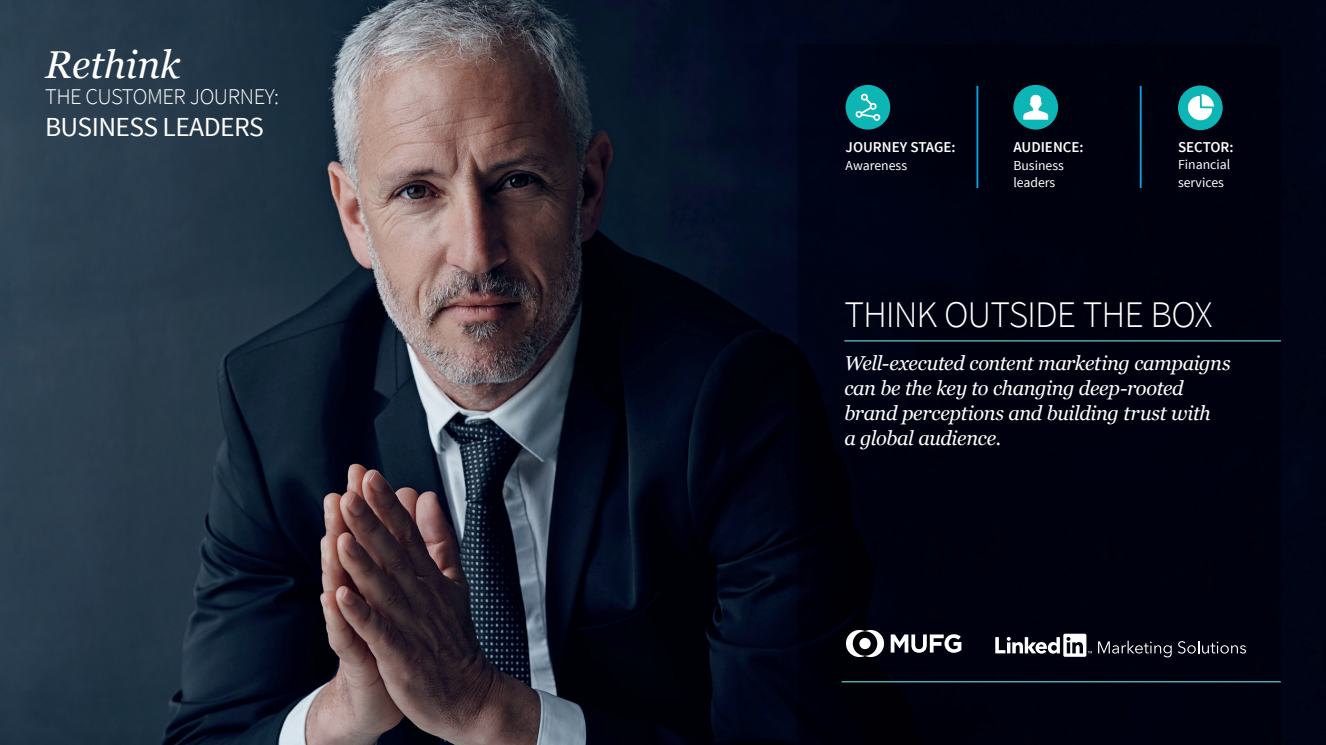
<style>
.page{position:relative;width:1326px;height:745px;background:#fff}
.page>*{position:absolute;margin:0;border:0;box-sizing:border-box;transform-origin:0 0}
.t1{font:italic 38.75px "Georgia";color:#fff}
.t2{font:300 37.5px "Source Sans Pro";letter-spacing:-.03em;color:#fff}
.t3{font:27.5px "Source Sans Pro";letter-spacing:-.02em;color:#fff}
.t4{font:300 22.5px "Source Sans Pro";letter-spacing:-.02em;color:#fff}
.t5{font:italic 20px/25px "Georgia";letter-spacing:-.02em;color:#fff}
.t6{font:600 15px "Source Sans Pro";color:#fff}
.t7{font:13.75px/17.5px "Source Sans Pro";color:#fff}
</style>
<div class="page">
<img style="left:0;top:0;width:1325px;height:744px">
<div style="left:797px;top:44px;width:483px;height:700px;background:#00010e"></div>
<hr style="left:844px;top:340px;width:436px;height:1px;background:#61c7c8">
<hr style="left:841px;top:680px;width:439px;height:2px;background:#61c7c8">
<svg style="left:1097px;top:640px;width:74px;height:17px"></svg>
<svg style="left:1177px;top:640px;width:68px;height:13px"></svg>
<svg style="left:995px;top:633px;width:96px;height:23px"></svg>
<hr style="left:976px;top:86px;width:2px;height:102px;background:#0ea0dc">
<hr style="left:1139px;top:86px;width:2px;height:102px;background:#0ea0dc">
<div style="left:845px;top:85px;width:45px;height:44px;background:#0db6b5;border-radius:50%"></div>
<div style="left:860px;top:94px;width:7px;height:7px;border:2px solid #fff;border-radius:50%"></div>
<div style="left:869px;top:103px;width:7px;height:7px;border:2px solid #fff;border-radius:50%"></div>
<div style="left:855px;top:111px;width:7px;height:7px;border:2px solid #fff;border-radius:50%"></div>
<div style="left:873px;top:114px;width:7px;height:7px;border:2px solid #fff;border-radius:50%"></div>
<svg style="left:858px;top:96px;width:17px;height:23px"></svg>
<div style="left:1013px;top:85px;width:44px;height:44px;background:#0db6b5;border-radius:50%"></div>
<svg style="left:1023px;top:94px;width:25px;height:26px"></svg>
<div style="left:1177px;top:85px;width:45px;height:45px;background:#0db6b5;border-radius:50%"></div>
<svg style="left:1187px;top:94px;width:26px;height:26px"></svg>
<svg style="left:845px;top:629px;width:116px;height:27px"></svg>
<h1 class="t1" style="left:45px;top:43px;width:137px">Rethink</h1>
<p class="t4" style="left:45px;top:82px;width:235px">THE CUSTOMER JOURNEY:</p>
<h3 class="t3" style="left:45px;top:108px;width:220px">BUSINESS LEADERS</h3>
<p class="t6" style="left:845px;top:137px;width:112px">JOURNEY STAGE:</p>
<p class="t7" style="left:845px;top:156px;width:63px">Awareness</p>
<p class="t6" style="left:1013px;top:137px;width:72px">AUDIENCE:</p>
<p class="t7" style="left:1013px;top:156px;width:52px">Business leaders</p>
<p class="t6" style="left:1177px;top:137px;width:57px">SECTOR:</p>
<p class="t7" style="left:1177px;top:155px;width:54px">Financial services</p>
<h2 class="t2" style="left:844px;top:290px;width:370px">THINK OUTSIDE THE BOX</h2>
<p class="t5" style="left:844px;top:350px;width:388px">Well-executed content marketing campaigns can be the key to changing deep-rooted brand perceptions and building trust with<br>a global audience.</p>
</div>
